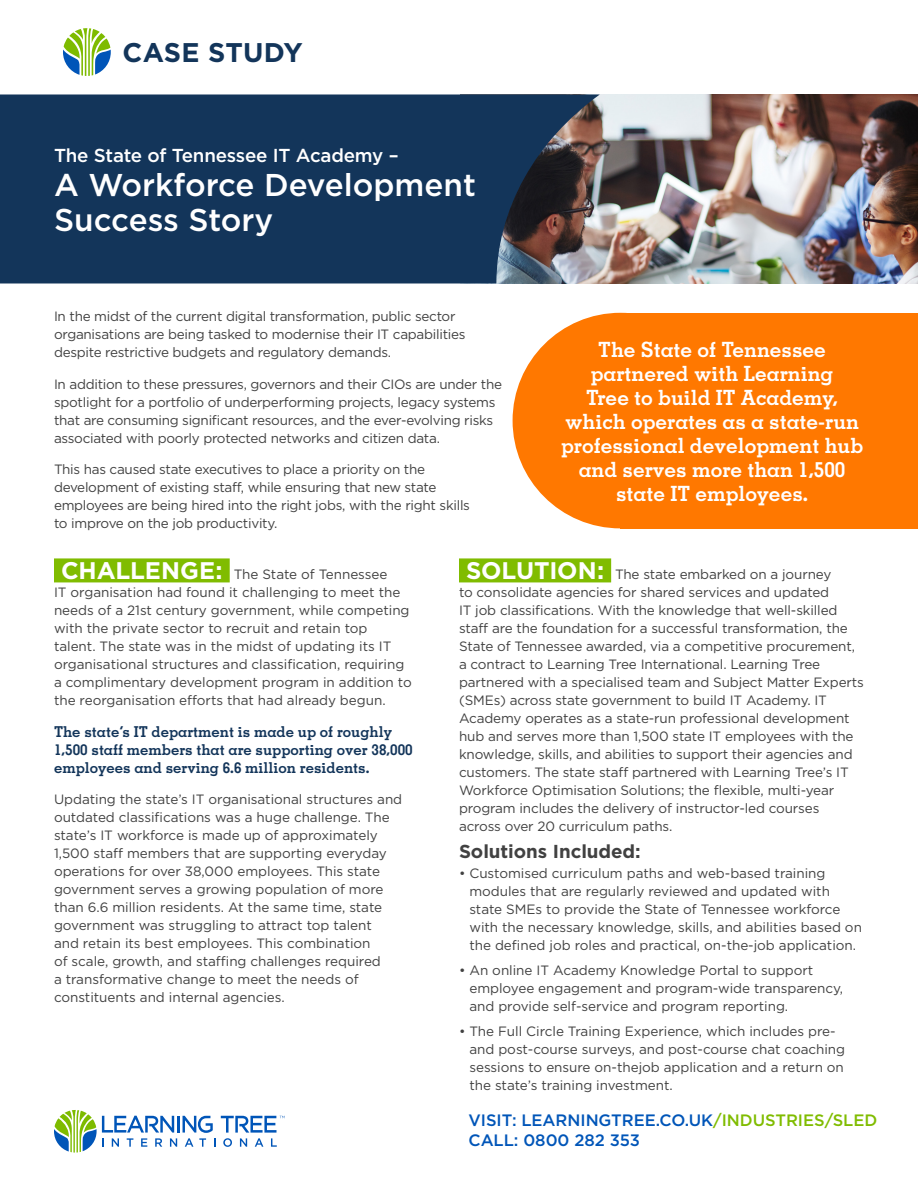
<style>
.page{position:relative;width:918px;height:1188px;background:#fff}
.page>*{position:absolute;margin:0;border:0;box-sizing:border-box;transform-origin:0 0}
.t1{font:500 31.5px/34.5px "Gotham";color:#fff}
.t2{font:700 27px "Gotham";letter-spacing:.01em;color:#13355a}
.t3{font:700 21px/24px "Memphis LT Std";color:#fff;text-align:center}
.t4{font:500 18.75px "Gotham";letter-spacing:-.01em;color:#fff}
.t5{font:700 18.75px "Gotham";letter-spacing:-.005em;color:#414141}
.t6{font:500 16.5px/19.5px "Gotham";letter-spacing:-.005em;color:#0055b8}
.t7{font:700 15px/18px "Memphis LT Std";color:#13355a}
.t8{font:13.5px/18px "Gotham";letter-spacing:-.01em;color:#414141}
.s1{font-weight:700;font-size:24px;color:#fff}
.s2{color:#80bc00}
</style>
<div class="page">
<div style="left:513px;top:313px;width:215px;height:215px;background:#ff7800;border-radius:50%"></div>
<div style="left:620px;top:313px;width:298px;height:215px;background:#ff7800"></div>
<div style="left:54px;top:558px;width:176px;height:24px;background:#80bc00"></div>
<div style="left:459px;top:558px;width:152px;height:24px;background:#80bc00"></div>
<svg style="left:63px;top:28px;width:48px;height:48px"></svg>
<img style="left:460px;top:94px;width:458px;height:190px">
<svg style="left:0;top:94px;width:600px;height:189px;background:#1c3959"></svg>
<hr style="left:177px;top:1116px;width:3px;height:17px;background:#0055b8">
<svg style="left:54px;top:1110px;width:123px;height:43px"></svg>
<svg style="left:183px;top:1116px;width:32px;height:31px"></svg>
<svg style="left:221px;top:1116px;width:64px;height:31px"></svg>
<p class="t2" style="left:122px;top:36px;width:182px">CASE STUDY</p>
<p class="t4" style="left:54px;top:144px;width:346px">The State of Tennessee IT Academy –</p>
<p class="t1" style="left:54px;top:168px;width:424px">A Workforce Development<br>Success Story</p>
<p class="t8" style="left:54px;top:307px;width:413px">In the midst of the current digital transformation, public sector organisations are being tasked to modernise their IT capabilities despite restrictive budgets and regulatory demands.</p>
<p class="t8" style="left:54px;top:375px;width:450px">In addition to these pressures, governors and their CIOs are under the spotlight for a portfolio of underperforming projects, legacy systems that are consuming significant resources, and the ever-evolving risks associated with poorly protected networks and citizen data.</p>
<p class="t8" style="left:54px;top:460px;width:418px">This has caused state executives to place a priority on the development of existing staff, while ensuring that new state employees are being hired into the right jobs, with the right skills to improve on the job productivity.</p>
<p class="t8" style="left:54px;top:566px;width:359px;text-indent:7px"><span class="s1">CHALLENGE:</span> The State of Tennessee<br>IT organisation had found it challenging to meet the needs of a 21st century government, while competing with the private sector to recruit and retain top talent. The state was in the midst of updating its IT organisational structures and classification, requiring a complimentary development program in addition to the reorganisation efforts that had already begun.</p>
<p class="t7" style="left:54px;top:722px;width:360px">The state’s IT department is made up of roughly<br>1,500 staff members that are supporting over 38,000 employees and serving 6.6 million residents.</p>
<p class="t8" style="left:54px;top:791px;width:350px">Updating the state’s IT organisational structures and outdated classifications was a huge challenge. The state’s IT workforce is made up of approximately 1,500 staff members that are supporting everyday operations for over 38,000 employees. This state government serves a growing population of more than 6.6 million residents. At the same time, state government was struggling to attract top talent<br>and retain its best employees. This combination<br>of scale, growth, and staffing challenges required<br>a transformative change to meet the needs of constituents and internal agencies.</p>
<p class="t3" style="left:561px;top:337px;width:304px">The State of Tennessee partnered with Learning<br>Tree to build IT Academy, which operates as a state-run professional development hub and serves more than 1,500 state IT employees.</p>
<p class="t8" style="left:459px;top:566px;width:406px;text-indent:7px"><span class="s1">SOLUTION:</span> The state embarked on a journey<br>to consolidate agencies for shared services and updated<br>IT job classifications. With the knowledge that well-skilled staff are the foundation for a successful transformation, the State of Tennessee awarded, via a competitive procurement, a contract to Learning Tree International. Learning Tree partnered with a specialised team and Subject Matter Experts (SMEs) across state government to build IT Academy. IT Academy operates as a state-run professional development hub and serves more than 1,500 state IT employees with the knowledge, skills, and abilities to support their agencies and customers. The state staff partnered with Learning Tree’s IT Workforce Optimisation Solutions; the flexible, multi-year program includes the delivery of instructor-led courses across over 20 curriculum paths.</p>
<p class="t5" style="left:459px;top:840px;width:183px">Solutions Included:</p>
<p class="t8" style="left:469px;top:865px;width:394px;text-indent:-10px">• Customised curriculum paths and web-based training modules that are regularly reviewed and updated with state SMEs to provide the State of Tennessee workforce with the necessary knowledge, skills, and abilities based on the defined job roles and practical, on-the-job application.</p>
<p class="t8" style="left:469px;top:961px;width:375px;text-indent:-10px">• An online IT Academy Knowledge Portal to support employee engagement and program-wide transparency, and provide self-service and program reporting.</p>
<p class="t8" style="left:469px;top:1022px;width:377px;text-indent:-10px">• The Full Circle Training Experience, which includes pre&shy;and post-course surveys, and post-course chat coaching sessions to ensure on-thejob application and a return on the state’s training investment.</p>
<p class="t6" style="left:469px;top:1111px;width:410px">VISIT: LEARNINGTREE.CO.UK<span class="s2">/INDUSTRIES/SLED<br></span>CALL: 0800 282 353</p>
</div>
